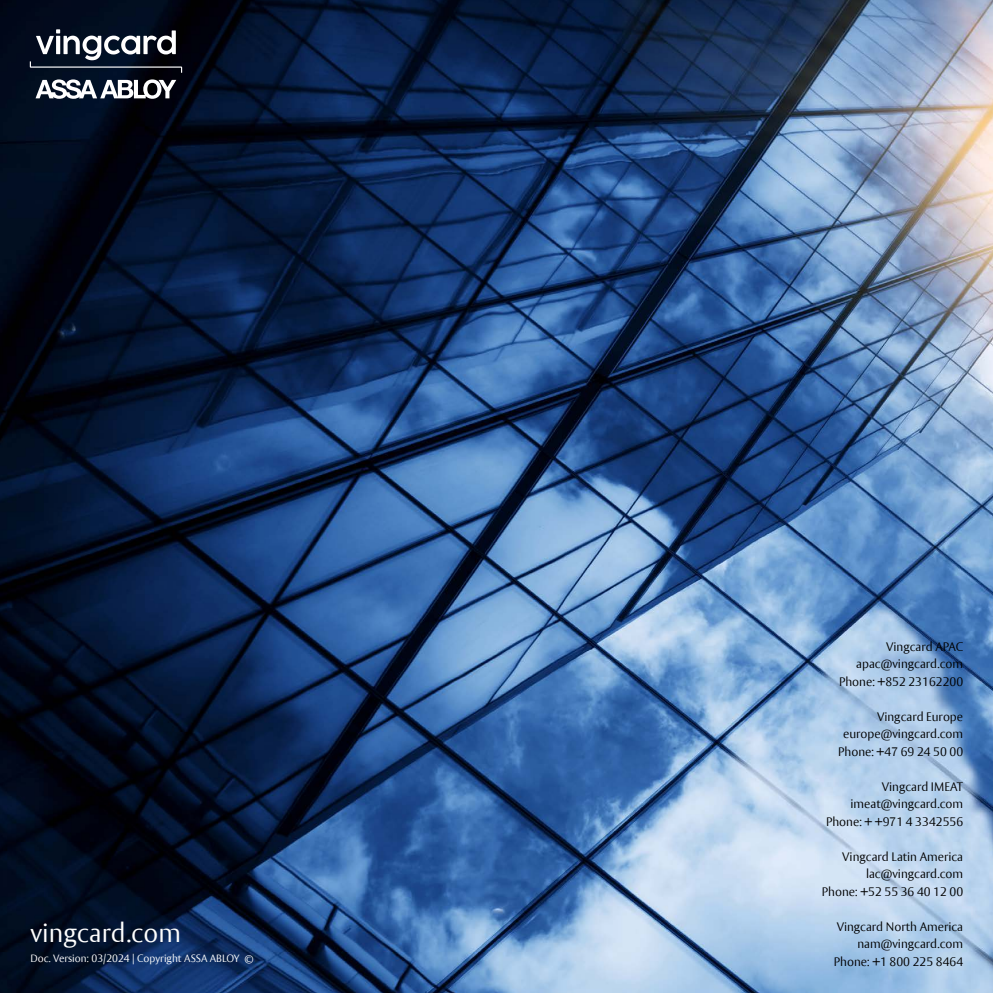
<style>
.page{position:relative;width:993px;height:993px;background:#fff}
.page>*{position:absolute;margin:0;border:0;box-sizing:border-box;transform-origin:0 0}
.Bröd_neg{font:300 26.07px "ASSA Vesta";color:#fff}
.Bröd_neg-2{font:300 12.25px "ASSA Vesta";color:#000}
.Endorsement_English{font:300 10.5px "ASSA Vesta";color:#fff}
</style>
<div class="page">
<img style="left:0;top:0;width:992px;height:992px">
<svg style="left:36px;top:79px;width:140px;height:20px"></svg>
<svg style="left:30px;top:29px;width:152px;height:44px"></svg>
<p class="Bröd_neg" style="left:30px;top:917px;width:152px">vingcard.com</p>
<p class="Endorsement_English" style="left:30px;top:951px;width:225px">Doc. Version: 03/2024 | Copyright ASSA ABLOY ©</p>
<p class="Bröd_neg-2" style="left:885px;top:638px;width:78px">Vingcard APAC</p>
<p class="Bröd_neg-2" style="left:856px;top:656px;width:108px">apac@vingcard.com</p>
<p class="Bröd_neg-2" style="left:838px;top:673px;width:125px">Phone: +852 23162200</p>
<p class="Bröd_neg-2" style="left:876px;top:708px;width:88px">Vingcard Europe</p>
<p class="Bröd_neg-2" style="left:842px;top:726px;width:122px">europe@vingcard.com</p>
<p class="Bröd_neg-2" style="left:837px;top:743px;width:126px">Phone: +47 69 24 50 00</p>
<p class="Bröd_neg-2" style="left:881px;top:778px;width:83px">Vingcard IMEAT</p>
<p class="Bröd_neg-2" style="left:850px;top:796px;width:114px">imeat@vingcard.com</p>
<p class="Bröd_neg-2" style="left:825px;top:813px;width:138px">Phone: + +971 4 3342556</p>
<p class="Bröd_neg-2" style="left:842px;top:848px;width:122px">Vingcard Latin America</p>
<p class="Bröd_neg-2" style="left:865px;top:866px;width:99px">lac@vingcard.com</p>
<p class="Bröd_neg-2" style="left:821px;top:883px;width:143px">Phone: +52 55 36 40 12 00</p>
<p class="Bröd_neg-2" style="left:836px;top:918px;width:128px">Vingcard North America</p>
<p class="Bröd_neg-2" style="left:857px;top:936px;width:107px">nam@vingcard.com</p>
<p class="Bröd_neg-2" style="left:833px;top:953px;width:131px">Phone: +1 800 225 8464</p>
</div>
